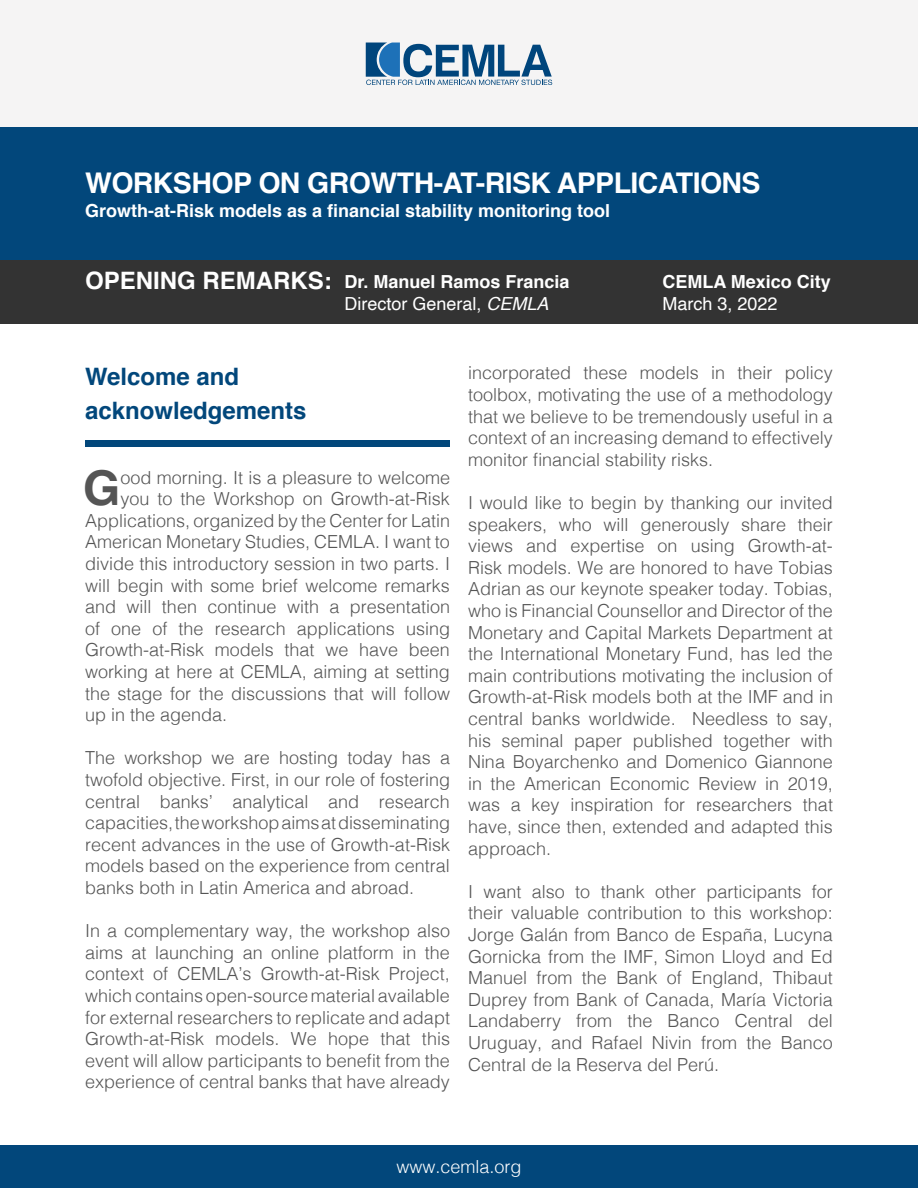
<style>
.page{position:relative;width:918px;height:1188px;background:#fff}
.page>*{position:absolute;margin:0;border:0;box-sizing:border-box;transform-origin:0 0}
.t1{font:700 48px "Helvetica";color:#555}
.t2{font:700 28.5px "Helvetica";letter-spacing:-.02em;color:#fff}
.t3{font:700 24px/34.2px "Helvetica";color:#02477b}
.t4{font:300 18px/21.6px "Helvetica";color:#555;text-align:justify}
.t5{font:700 18px/21.6px "Helvetica";color:#fff}
.t6{font:300 18px "Helvetica";color:#fff}
.t7{font:18px "Helvetica";color:#fff}
.s1{font-size:24px}
.s2{font-weight:400}
.s3{font-weight:400;font-style:italic}
</style>
<div class="page">
<div style="left:85px;top:441px;width:365px;height:6px;background:#02477b"></div>
<div style="left:0;top:0;width:918px;height:128px;background:#f5f4f4"></div>
<div style="left:0;top:128px;width:918px;height:132px;background:#02477b"></div>
<div style="left:0;top:260px;width:918px;height:64px;background:#333"></div>
<div style="left:0;top:1145px;width:918px;height:43px;background:#02477b"></div>
<svg style="left:366px;top:43px;width:186px;height:42px"></svg>
<h2 class="t2" style="left:85px;top:160px;width:677px">WORKSHOP ON GROWTH-AT-RISK APPLICATIONS</h2>
<p class="t5" style="left:85px;top:200px;width:527px">Growth-at-Risk models as a financial stability monitoring tool</p>
<p class="t5" style="left:344px;top:271px;width:227px;text-indent:-259px"><span class="s1">OPENING REMARKS:</span> Dr. Manuel Ramos Francia<br><span class="s2">Director General,</span> <span class="s3">CEMLA</span></p>
<p class="t5" style="left:662px;top:271px;width:170px">CEMLA Mexico City</p>
<p class="t7" style="left:662px;top:289px;width:117px">March 3, 2022</p>
<h3 class="t3" style="left:85px;top:359px;width:223px">Welcome and acknowledgements</h3>
<h1 class="t1" style="left:83px;top:450px;width:39px">G</h1>
<p class="t4" style="left:120px;top:465px;width:331px">ood morning. It is a pleasure to welcome</p>
<p class="t4" style="left:120px;top:487px;width:331px">you to the Workshop on Growth-at-Risk</p>
<p class="t4" style="left:85px;top:508px;width:366px">Applications, organized by the Center for Latin</p>
<p class="t4" style="left:85px;top:530px;width:366px">American Monetary Studies, CEMLA. I want to</p>
<p class="t4" style="left:85px;top:552px;width:367px">divide this introductory session in two parts. I</p>
<p class="t4" style="left:85px;top:573px;width:366px">will begin with some brief welcome remarks</p>
<p class="t4" style="left:85px;top:595px;width:366px">and will then continue with a presentation</p>
<p class="t4" style="left:85px;top:616px;width:366px">of one of the research applications using</p>
<p class="t4" style="left:85px;top:638px;width:366px">Growth-at-Risk models that we have been</p>
<p class="t4" style="left:85px;top:660px;width:366px">working at here at CEMLA, aiming at setting</p>
<p class="t4" style="left:85px;top:681px;width:366px">the stage for the discussions that will follow</p>
<p class="t4" style="left:85px;top:703px;width:144px">up in the agenda.</p>
<p class="t4" style="left:85px;top:746px;width:367px">The workshop we are hosting today has a twofold objective. First, in our role of fostering central banks’ analytical and research capacities, the workshop aims at disseminating recent advances in the use of Growth-at-Risk models based on the experience from central banks both in Latin America and abroad.</p>
<p class="t4" style="left:85px;top:919px;width:367px">In a complementary way, the workshop also aims at launching an online platform in the context of CEMLA’s Growth-at-Risk Project, which contains open-source material available for external researchers to replicate and adapt Growth-at-Risk models. We hope that this event will allow participants to benefit from the experience of central banks that have already</p>
<p class="t4" style="left:468px;top:361px;width:366px">incorporated these models in their policy toolbox, motivating the use of a methodology that we believe to be tremendously useful in a context of an increasing demand to effectively monitor financial stability risks.</p>
<p class="t4" style="left:468px;top:491px;width:367px">I would like to begin by thanking our invited speakers, who will generously share their views and expertise on using Growth-at-Risk models. We are honored to have Tobias Adrian as our keynote speaker today. Tobias, who is Financial Counsellor and Director of the Monetary and Capital Markets Department at the International Monetary Fund, has led the main contributions motivating the inclusion of Growth-at-Risk models both at the IMF and in central banks worldwide. Needless to say, his seminal paper published together with Nina Boyarchenko and Domenico Giannone in the American Economic Review in 2019, was a key inspiration for researchers that have, since then, extended and adapted this approach.</p>
<p class="t4" style="left:468px;top:879px;width:366px">I want also to thank other participants for their valuable contribution to this workshop:<br>Jorge Galán from Banco de España, Lucyna Gornicka from the IMF, Simon Lloyd and Ed Manuel from the Bank of England, Thibaut Duprey from Bank of Canada, María Victoria Landaberry from the Banco Central del Uruguay, and Rafael Nivin from the Banco Central de la Reserva del Perú.</p>
<p class="t6" style="left:396px;top:1151px;width:127px">www.cemla.org</p>
</div>
